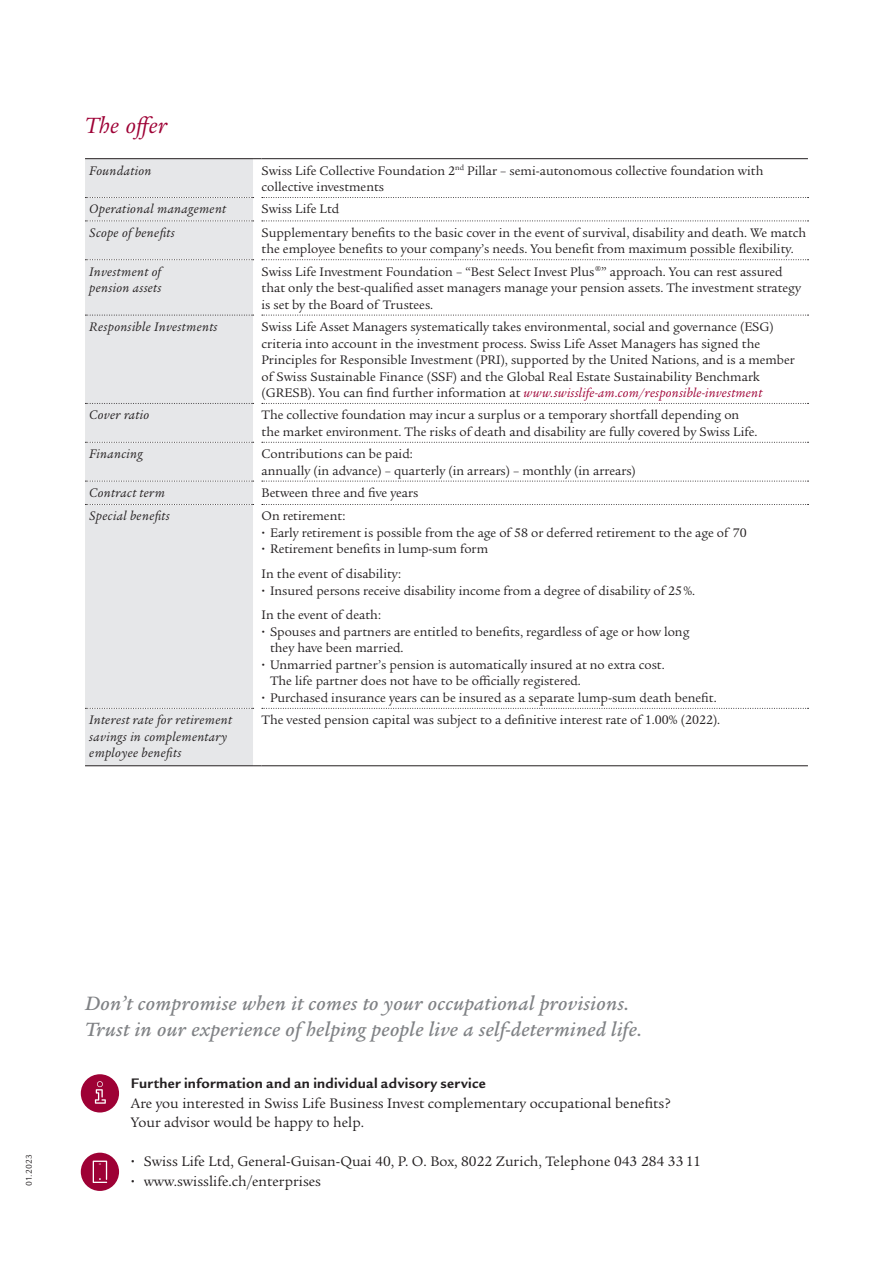
<style>
.page{position:relative;width:893px;height:1263px;background:#fff}
.page>*{position:absolute;margin:0;border:0;box-sizing:border-box;transform-origin:0 0}
.Book_14_16pt_K{font:italic 24px "Legacy Serif ITC Pro";letter-spacing:.02em;color:#9e0135}
.Book_14_16pt_K-2{font:italic 500 21px/25.5px "Legacy Serif ITC Pro";letter-spacing:.015em;color:#808285}
._01_copy{font:15px "Legacy Serif ITC Pro";color:#231f20}
._03_kapiteltitel{font:700 15px "Legacy Sans ITC Pro";letter-spacing:.02em;color:#231f20}
.Performance_bold_lin{font:13.5px/16.5px "Legacy Serif ITC Pro";color:#231f20}
.Book_10_13pt_K{font:13.5px/16.5px "Legacy Serif ITC Pro";color:#231f20}
.Performance_bold_lin-2{font:italic 13.5px/16.5px "Legacy Serif ITC Pro";letter-spacing:.025em;color:#231f20}
._11111{font:italic 13.5px "Legacy Serif ITC Pro";letter-spacing:.025em;color:#231f20}
._012_Bildlegende{font:9px "Legacy Sans ITC Pro";letter-spacing:.005em;color:#231f20}
.s1{font-style:italic;color:#9e0135}
</style>
<div class="page">
<div style="left:81px;top:1074px;width:38px;height:38px;background:#9e0135;border-radius:50%"></div>
<svg style="left:95px;top:1081px;width:11px;height:23px"></svg>
<div style="left:81px;top:1153px;width:38px;height:38px;background:#9e0135;border-radius:50%"></div>
<svg style="left:93px;top:1160px;width:14px;height:23px"></svg>
<svg style="left:85px;top:158px;width:723px;height:608px"></svg>
<p class="Book_14_16pt_K" style="left:85px;top:110px;width:84px">The offer</p>
<p class="Performance_bold_lin-2" style="left:89px;top:162px;width:64px">Foundation</p>
<p class="Performance_bold_lin" style="left:261px;top:162px;width:503px">Swiss Life Collective Foundation 2<sup>nd</sup> Pillar – semi-autonomous collective foundation with collective investments</p>
<p class="_11111" style="left:89px;top:201px;width:138px">Operational management</p>
<p class="Performance_bold_lin" style="left:261px;top:201px;width:79px">Swiss Life Ltd</p>
<p class="Performance_bold_lin-2" style="left:89px;top:224px;width:87px">Scope of benefits</p>
<p class="Performance_bold_lin" style="left:261px;top:224px;width:546px">Supplementary benefits to the basic cover in the event of survival, disability and death. We match the employee benefits to your company’s needs. You benefit from maximum possible flexibility.</p>
<p class="Performance_bold_lin-2" style="left:89px;top:263px;width:74px">Investment of pension assets</p>
<p class="Performance_bold_lin" style="left:261px;top:263px;width:541px">Swiss Life Investment Foundation – “Best Select Invest Plus<sup>®</sup>” approach. You can rest assured that only the best-qualified asset managers manage your pension assets. The investment strategy is set by the Board of Trustees.</p>
<p class="Performance_bold_lin-2" style="left:89px;top:318px;width:130px">Responsible Investments</p>
<p class="Book_10_13pt_K" style="left:261px;top:318px;width:535px">Swiss Life Asset Managers systematically takes environmental, social and governance (ESG) criteria into account in the investment process. Swiss Life Asset Managers has signed the Principles for Responsible Investment (PRI), supported by the United Nations, and is a member of Swiss Sustainable Finance (SSF) and the Global Real Estate Sustainability Benchmark (GRESB). You can find further information at <span class="s1">www.swisslife-am.com/responsible-investment</span></p>
<p class="_11111" style="left:89px;top:407px;width:61px">Cover ratio</p>
<p class="Performance_bold_lin" style="left:261px;top:407px;width:497px">The collective foundation may incur a surplus or a temporary shortfall depending on the market environment. The risks of death and disability are fully covered by Swiss Life.</p>
<p class="Performance_bold_lin-2" style="left:89px;top:445px;width:55px">Financing</p>
<p class="Performance_bold_lin" style="left:261px;top:445px;width:153px">Contributions can be paid:</p>
<p class="Performance_bold_lin" style="left:261px;top:462px;width:376px">annually (in advance) – quarterly (in arrears) – monthly (in arrears)</p>
<p class="Performance_bold_lin-2" style="left:89px;top:484px;width:77px">Contract term</p>
<p class="Performance_bold_lin" style="left:261px;top:484px;width:158px">Between three and five years</p>
<p class="Performance_bold_lin-2" style="left:89px;top:508px;width:82px">Special benefits</p>
<p class="Performance_bold_lin" style="left:261px;top:508px;width:85px">On retirement:</p>
<p class="Book_10_13pt_K" style="left:270px;top:524px;width:478px">Early retirement is possible from the age of 58 or deferred retirement to the age of 70</p>
<p class="Book_10_13pt_K" style="left:270px;top:541px;width:220px">Retirement benefits in lump-sum form</p>
<p class="Performance_bold_lin" style="left:261px;top:565px;width:141px">In the event of disability:</p>
<p class="Book_10_13pt_K" style="left:270px;top:582px;width:427px">Insured persons receive disability income from a degree of disability of 25 %.</p>
<p class="Performance_bold_lin" style="left:261px;top:607px;width:121px">In the event of death:</p>
<p class="Book_10_13pt_K" style="left:270px;top:623px;width:421px">Spouses and partners are entitled to benefits, regardless of age or how long they have been married.</p>
<p class="Book_10_13pt_K" style="left:270px;top:656px;width:396px">Unmarried partner’s pension is automatically insured at no extra cost.<br>The life partner does not have to be officially registered.</p>
<p class="Book_10_13pt_K" style="left:270px;top:689px;width:448px">Purchased insurance years can be insured as a separate lump-sum death benefit.</p>
<p class="Performance_bold_lin-2" style="left:89px;top:711px;width:144px">Interest rate for retirement savings in complementary employee benefits</p>
<p class="Performance_bold_lin" style="left:261px;top:712px;width:460px">The vested pension capital was subject to a definitive interest rate of 1.00% (2022).</p>
<p class="_012_Bildlegende" style="left:24px;top:1186px;width:33px;rotate:-90deg">01.2023</p>
<p class="Book_14_16pt_K-2" style="left:85px;top:991px;width:558px">Don’t compromise when it comes to your occupational provisions.<br>Trust in our experience of helping people live a self-determined life.</p>
<p class="_03_kapiteltitel" style="left:131px;top:1075px;width:356px">Further information and an individual advisory service</p>
<p class="_01_copy" style="left:131px;top:1094px;width:541px">Are you interested in Swiss Life Business Invest complementary occupational benefits?</p>
<p class="_01_copy" style="left:131px;top:1113px;width:235px">Your advisor would be happy to help.</p>
<p class="_01_copy" style="left:144px;top:1152px;width:559px">Swiss Life Ltd, General-Guisan-Quai 40, P. O. Box, 8022 Zurich, Telephone 043 284 33 11</p>
<p class="_01_copy" style="left:144px;top:1172px;width:179px">www.swisslife.ch/enterprises</p>
</div>
